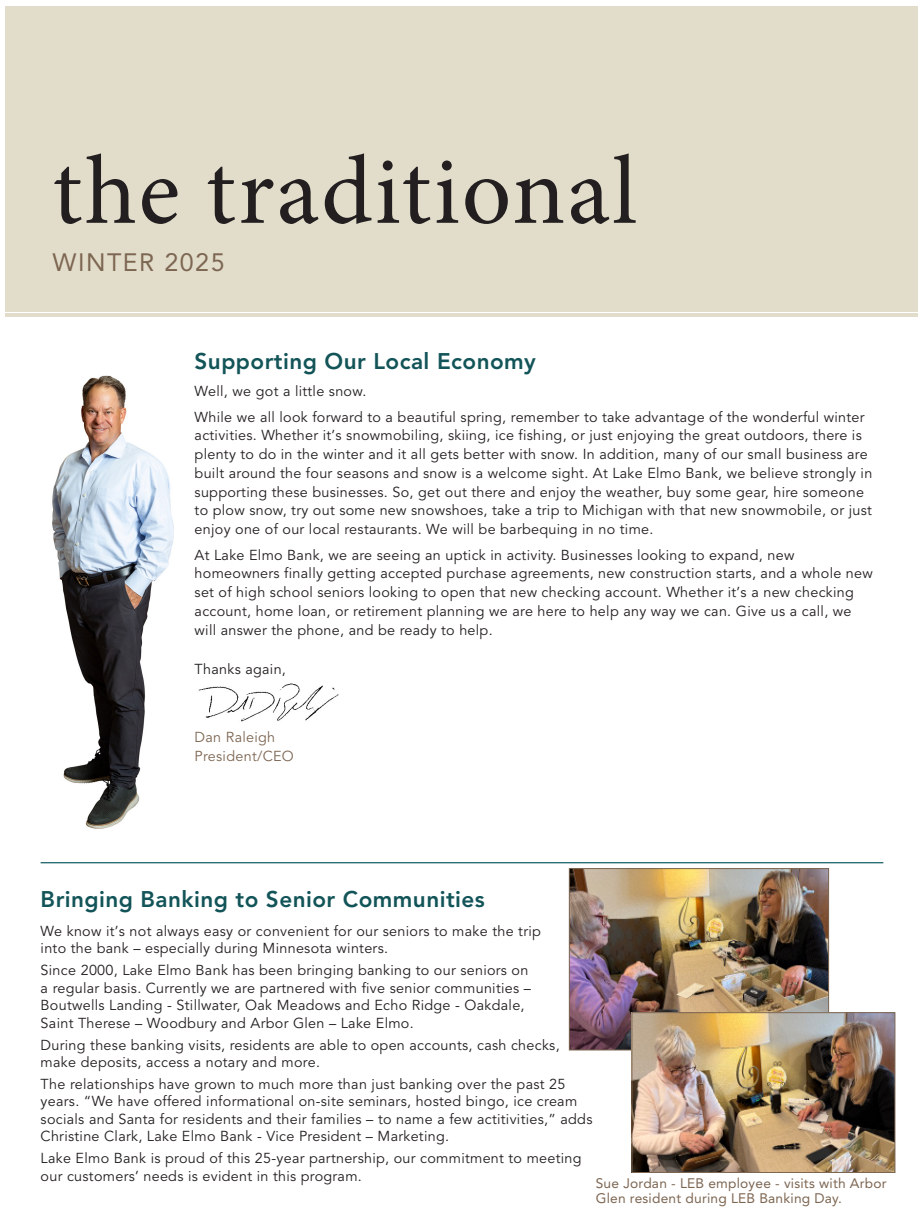
<style>
.page{position:relative;width:924px;height:1229px;background:#fff}
.page>*{position:absolute;margin:0;border:0;box-sizing:border-box;transform-origin:0 0}
.t1{font:97.5px "Minion Pro";letter-spacing:.02em;color:#231f20}
.t2{font:25px "Avenir";letter-spacing:.06em;color:#7d6652}
.t3{font:800 22.5px "Avenir";letter-spacing:.02em;color:#125458}
.Paragraph_Copy{font:14.38px/18.8px "Avenir";letter-spacing:.02em;color:#231f20}
.t4{font:14.38px "Avenir LT Pro";letter-spacing:.02em;color:#7d6652}
.Employee_Title_Description{font:13.75px/15px "Avenir";letter-spacing:.015em;color:#7d6652}
</style>
<div class="page">
<div style="left:6px;top:6px;width:912px;height:305px;background:#e2ddca"></div>
<hr style="left:6px;top:313px;width:912px;height:4px;background:#e2ddca">
<img style="left:198px;top:683px;width:141px;height:39px">
<img style="left:52px;top:375px;width:122px;height:454px">
<hr style="left:41px;top:862px;width:842px;height:1px;background:#155f64">
<img style="left:571px;top:870px;width:256px;height:178px">
<div style="left:569px;top:868px;width:260px;height:182px;border:1px solid #7d6652"></div>
<img style="left:633px;top:1014px;width:260px;height:157px">
<div style="left:631px;top:1012px;width:264px;height:161px;border:1px solid #7d6652"></div>
<p class="t1" style="left:53px;top:126px;width:586px">the traditional</p>
<p class="t2" style="left:53px;top:244px;width:174px">WINTER 2025</p>
<p class="t3" style="left:195px;top:344px;width:343px">Supporting Our Local Economy</p>
<p class="Paragraph_Copy" style="left:195px;top:382px;width:173px">Well, we got a little snow.</p>
<p class="Paragraph_Copy" style="left:195px;top:408px;width:679px">While we all look forward to a beautiful spring, remember to take advantage of the wonderful winter activities. Whether it’s snowmobiling, skiing, ice fishing, or just enjoying the great outdoors, there is plenty to do in the winter and it all gets better with snow. In addition, many of our small business are built around the four seasons and snow is a welcome sight. At Lake Elmo Bank, we believe strongly in supporting these businesses. So, get out there and enjoy the weather, buy some gear, hire someone to plow snow, try out some new snowshoes, take a trip to Michigan with that new snowmobile, or just enjoy one of our local restaurants. We will be barbequing in no time.</p>
<p class="Paragraph_Copy" style="left:195px;top:546px;width:680px">At Lake Elmo Bank, we are seeing an uptick in activity. Businesses looking to expand, new homeowners finally getting accepted purchase agreements, new construction starts, and a whole new set of high school seniors looking to open that new checking account. Whether it’s a new checking account, home loan, or retirement planning we are here to help any way we can. Give us a call, we will answer the phone, and be ready to help.</p>
<p class="Paragraph_Copy" style="left:195px;top:660px;width:93px">Thanks again,</p>
<p class="t4" style="left:195px;top:728px;width:82px">Dan Raleigh</p>
<p class="t4" style="left:195px;top:747px;width:101px">President/CEO</p>
<p class="t3" style="left:41px;top:882px;width:446px">Bringing Banking to Senior Communities</p>
<p class="Paragraph_Copy" style="left:41px;top:922px;width:502px;line-height:17.5px">We know it’s not always easy or convenient for our seniors to make the trip into the bank – especially during Minnesota winters.</p>
<p class="Paragraph_Copy" style="left:41px;top:962px;width:492px;line-height:17.5px">Since 2000, Lake Elmo Bank has been bringing banking to our seniors on a regular basis. Currently we are partnered with five senior communities – Boutwells Landing - Stillwater, Oak Meadows and Echo Ridge - Oakdale, Saint Therese – Woodbury and Arbor Glen – Lake Elmo.</p>
<p class="Paragraph_Copy" style="left:41px;top:1036px;width:520px;line-height:17.5px">During these banking visits, residents are able to open accounts, cash checks, make deposits, access a notary and more.</p>
<p class="Paragraph_Copy" style="left:41px;top:1075px;width:553px;line-height:17.5px">The relationships have grown to much more than just banking over the past 25 years. “We have offered informational on-site seminars, hosted bingo, ice cream socials and Santa for residents and their families – to name a few actitivities,” adds Christine Clark, Lake Elmo Bank - Vice President – Marketing.</p>
<p class="Paragraph_Copy" style="left:41px;top:1150px;width:542px;line-height:17.5px">Lake Elmo Bank is proud of this 25-year partnership, our commitment to meeting our customers’ needs is evident in this program.</p>
<p class="Employee_Title_Description" style="left:596px;top:1176px;width:292px">Sue Jordan - LEB employee - visits with Arbor<br>Glen resident during LEB Banking Day.</p>
</div>
